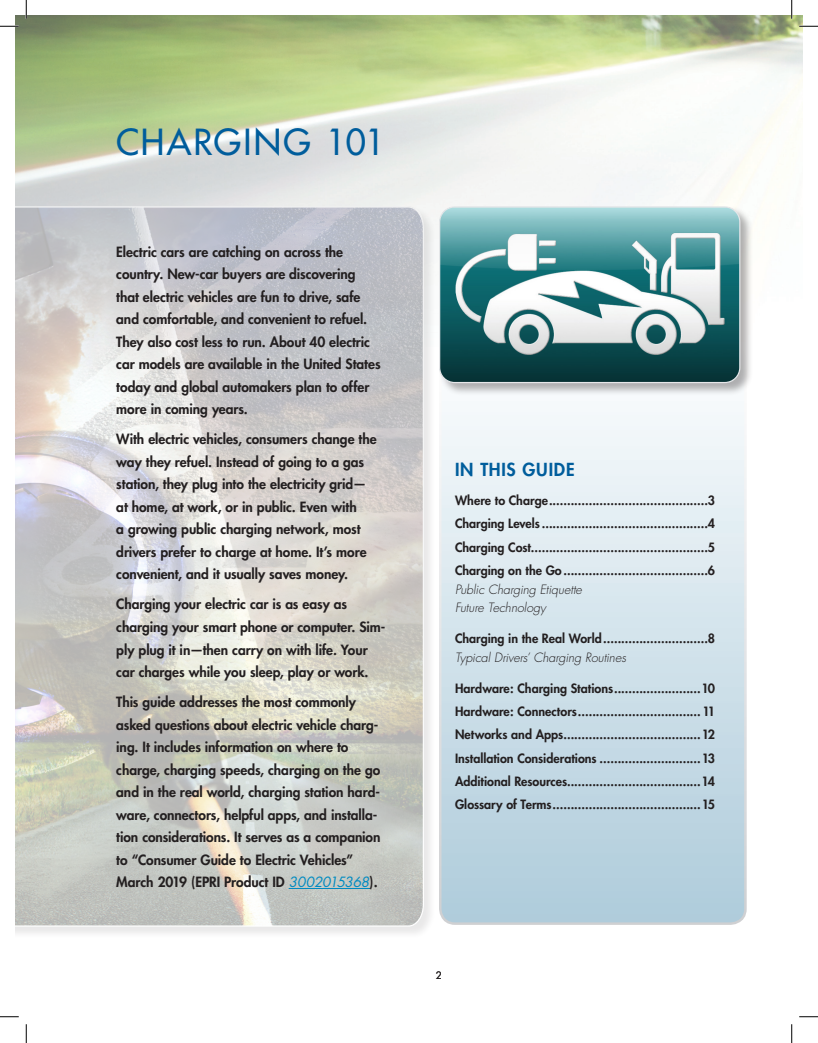
<style>
.page{position:relative;width:818px;height:1043px;background:#fff}
.page>*{position:absolute;margin:0;border:0;box-sizing:border-box;transform-origin:0 0}
.Head_Level_One{font:35px "Futura";letter-spacing:.06em;color:#005d9c}
.t1{font:800 17.5px "Futura";letter-spacing:.045em;color:#005d9c}
.t2{font:800 13.75px/22.5px "Futura";letter-spacing:-.005em;color:#231f20}
.t3{font:800 12.5px/23.2px "Futura";color:#231f20;text-align:justify}
.t4{font:italic 300 12.5px/18.8px "Futura";letter-spacing:-.01em;color:#231f20}
.t5{font:10px "Futura";color:#231f20}
.s1{font-weight:400;font-style:italic;color:#008ac1}
</style>
<div class="page">
<img style="left:15px;top:15px;width:787px;height:202px">
<div style="left:440px;top:347px;width:305px;height:576px;background:linear-gradient(to bottom,#fcfefe,#aecbda);border-radius:15px"></div>
<div style="left:439px;top:346px;width:307px;height:578px;border:2px solid #fff;border-radius:15px"></div>
<div style="left:438px;top:206px;width:315px;height:190px;background:#231f20;opacity:.35"></div>
<img style="left:439px;top:207px;width:300px;height:175px">
<div style="left:439px;top:206px;width:301px;height:177px;border:1px solid #e6e7e9;border-radius:15px"></div>
<div style="left:15px;top:206px;width:422px;height:733px;background:#231f20;opacity:.35"></div>
<svg style="left:15px;top:206px;width:409px;height:721px;background:#cfcecb"></svg>
<hr style="left:289px;top:888px;width:81px;height:1px;background:#008ac1">
<svg style="left:0;top:25px;width:19px;height:2px"></svg>
<svg style="left:799px;top:25px;width:19px;height:2px"></svg>
<svg style="left:0;top:1016px;width:19px;height:1px"></svg>
<svg style="left:799px;top:1016px;width:19px;height:1px"></svg>
<svg style="left:25px;top:0;width:2px;height:19px"></svg>
<svg style="left:25px;top:1024px;width:2px;height:18px"></svg>
<svg style="left:790px;top:0;width:2px;height:19px"></svg>
<svg style="left:791px;top:1024px;width:1px;height:18px"></svg>
<p class="Head_Level_One" style="left:116px;top:120px;width:271px">CHARGING 101</p>
<p class="t2" style="left:116px;top:240px;width:266px">Electric cars are catching on across the country. New-car buyers are discovering that electric vehicles are fun to drive, safe and comfortable, and convenient to refuel.<br>They also cost less to run. About 40 electric car models are available in the United States today and global automakers plan to offer more in coming years.</p>
<p class="t2" style="left:116px;top:428px;width:262px">With electric vehicles, consumers change the way they refuel. Instead of going to a gas station, they plug into the electricity grid— at home, at work, or in public. Even with<br>a growing public charging network, most drivers prefer to charge at home. It’s more convenient, and it usually saves money.</p>
<p class="t2" style="left:116px;top:593px;width:270px">Charging your electric car is as easy as charging your smart phone or computer. Sim&shy;ply plug it in—then carry on with life. Your car charges while you sleep, play or work.</p>
<p class="t2" style="left:116px;top:690px;width:266px">This guide addresses the most commonly asked questions about electric vehicle charg&shy;ing. It includes information on where to charge, charging speeds, charging on the go and in the real world, charging station hard&shy;ware, connectors, helpful apps, and installa&shy;tion considerations. It serves as a companion to “Consumer Guide to Electric Vehicles” March 2019 (EPRI Product ID <span class="s1">3002015368</span>).</p>
<p class="t1" style="left:455px;top:458px;width:121px">IN THIS GUIDE</p>
<p class="t3" style="left:455px;top:489px;width:262px">Where to Charge............................................3<br>Charging Levels ..............................................4<br>Charging Cost.................................................5<br>Charging on the Go........................................6</p>
<p class="t4" style="left:455px;top:580px;width:128px">Public Charging Etiquette<br>Future Technology</p>
<p class="t3" style="left:455px;top:627px;width:262px">Charging in the Real World.............................8</p>
<p class="t4" style="left:455px;top:648px;width:173px">Typical Drivers’ Charging Routines</p>
<p class="t3" style="left:455px;top:676px;width:262px">Hardware: Charging Stations........................10<br>Hardware: Connectors..................................11<br>Networks and Apps......................................12<br>Installation Considerations ............................13<br>Additional Resources.....................................14<br>Glossary of Terms.........................................15</p>
<p class="t5" style="left:436px;top:969px;width:8px">2</p>
</div>
